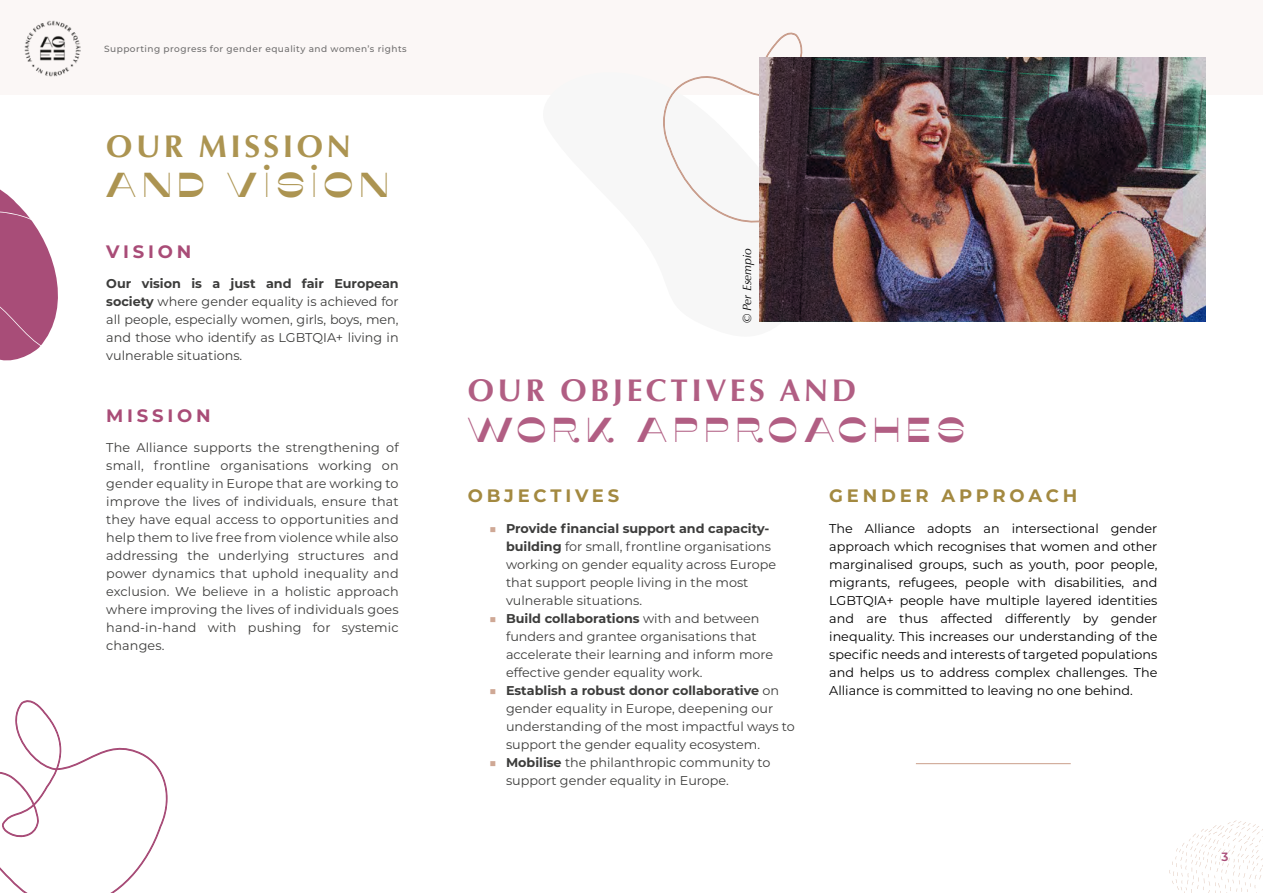
<style>
.page{position:relative;width:1263px;height:893px;background:#fff}
.page>*{position:absolute;margin:0;border:0;box-sizing:border-box;transform-origin:0 0}
.t1{font:34.5px "Misto";letter-spacing:.21em;color:#b15e83}
.t2{font:34.5px "Misto";letter-spacing:.21em;color:#ac9451}
.t3{font:700 31.5px "Optima";letter-spacing:.11em;color:#b15e83}
.t4{font:700 31.5px "Optima";letter-spacing:.11em;color:#ac9451}
.t5{font:700 18px "Montserrat";letter-spacing:.21em;color:#a38940}
.t6{font:700 18px "Montserrat";letter-spacing:.21em;color:#a94c77}
.t7{font:12.75px/18px "Montserrat";color:#3c3c3b}
.t8{font:12.75px/18px "Montserrat";color:#000;text-align:justify}
.t9{font:italic 12px "Optima";color:#000}
.t10{font:600 12px "Montserrat Alternates";color:#a94c77}
.t11{font:500 9px "Montserrat";letter-spacing:.05em;color:#706f6f}
.s1{font-weight:700}
.s2{color:#cfa895}
</style>
<div class="page">
<svg style="left:1169px;top:820px;width:94px;height:73px"></svg>
<div style="left:0;top:0;width:1263px;height:95px;background:#fbf7f6"></div>
<img style="left:25px;top:20px;width:56px;height:56px">
<svg style="left:0;top:189px;width:58px;height:172px"></svg>
<svg style="left:663px;top:32px;width:140px;height:191px"></svg>
<svg style="left:0;top:700px;width:168px;height:193px"></svg>
<hr style="left:916px;top:763px;width:155px;height:1px;background:#ca9f8a">
<img style="left:759px;top:57px;width:446px;height:264px">
<img style="left:759px;top:58px;width:424px;height:263px">
<p class="t11" style="left:104px;top:42px;width:304px">Supporting progress for gender equality and women’s rights</p>
<h2 class="t4" style="left:106px;top:128px;width:246px">OUR MISSION</h2>
<h1 class="t2" style="left:106px;top:165px;width:283px">AND VISION</h1>
<h3 class="t6" style="left:106px;top:238px;width:87px">VISION</h3>
<p class="t7" style="left:106px;top:274px;width:294px;text-align:justify"><span class="s1">Our vision is a just and fair European society</span> where gender equality is achieved for all people, especially women, girls, boys, men, and those who identify as LGBTQIA+ living in vulnerable situations.</p>
<h3 class="t6" style="left:106px;top:402px;width:106px">MISSION</h3>
<p class="t7" style="left:106px;top:438px;width:294px;text-align:justify">The Alliance supports the strengthening of small, frontline organisations working on gender equality in Europe that are working to improve the lives of individuals, ensure that they have equal access to opportunities and help them to live free from violence while also addressing the underlying structures and power dynamics that uphold inequality and exclusion. We believe in a holistic approach where improving the lives of individuals goes hand-in-hand with pushing for systemic changes.</p>
<p class="t9" style="left:740px;top:323px;width:76px;rotate:-90deg">© Per Esempio</p>
<h2 class="t3" style="left:468px;top:372px;width:390px">OUR OBJECTIVES AND</h2>
<h1 class="t1" style="left:468px;top:409px;width:498px">WORK APPROACHES</h1>
<h3 class="t5" style="left:468px;top:483px;width:153px">OBJECTIVES</h3>
<p class="t7" style="left:506px;top:519px;width:272px;text-indent:-17px"><span class="s2">■</span> <span class="s1">Provide financial support and capacity&shy;building</span> for small, frontline organisations working on gender equality across Europe that support people living in the most vulnerable situations.</p>
<p class="t7" style="left:506px;top:609px;width:269px;text-indent:-17px"><span class="s2">■</span> <span class="s1">Build collaborations</span> with and between funders and grantee organisations that accelerate their learning and inform more effective gender equality work.</p>
<p class="t7" style="left:506px;top:681px;width:290px;text-indent:-17px"><span class="s2">■</span> <span class="s1">Establish a robust donor collaborative</span> on gender equality in Europe, deepening our understanding of the most impactful ways to support the gender equality ecosystem.</p>
<p class="t7" style="left:506px;top:753px;width:266px;text-indent:-17px"><span class="s2">■</span> <span class="s1">Mobilise</span> the philanthropic community to support gender equality in Europe.</p>
<h3 class="t5" style="left:829px;top:483px;width:250px">GENDER APPROACH</h3>
<p class="t8" style="left:829px;top:519px;width:330px">The Alliance adopts an intersectional gender approach which recognises that women and other marginalised groups, such as youth, poor people, migrants, refugees, people with disabilities, and LGBTQIA+ people have multiple layered identities and are thus affected differently by gender inequality. This increases our understanding of the specific needs and interests of targeted populations and helps us to address complex challenges. The Alliance is committed to leaving no one behind.</p>
<p class="t10" style="left:1221px;top:848px;width:8px">3</p>
</div>
